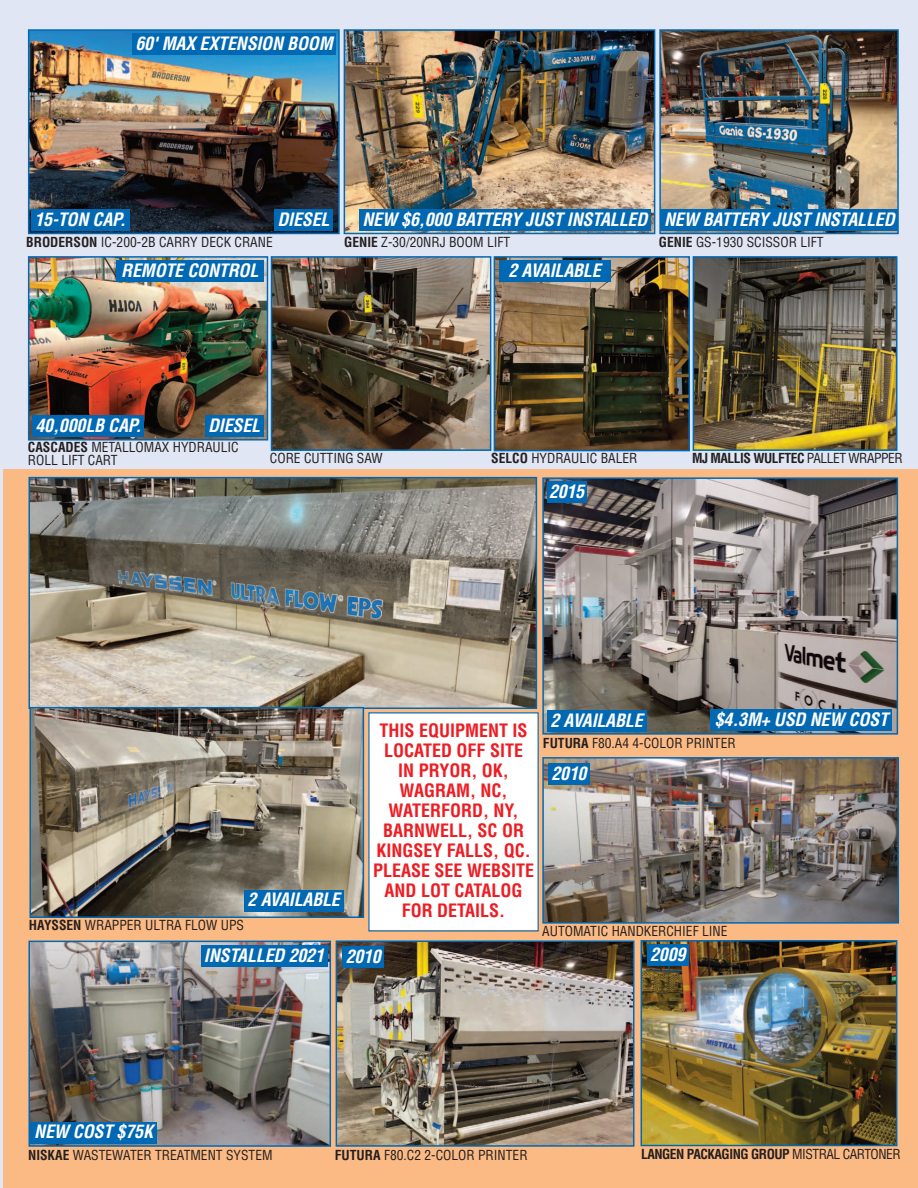
<style>
.page{position:relative;width:918px;height:1188px;background:#fff}
.page>*{position:absolute;margin:0;border:0;box-sizing:border-box;transform-origin:0 0}
.t1{font:italic 700 condensed 18px "Helvetica";letter-spacing:-.01em;color:#fff}
.t2{font:700 condensed 18px/20.1px "Helvetica";color:#ee1d23;text-align:center}
.t3{font:condensed 13.5px/13.2px "Helvetica";color:#231f20}
.t4{font:700 condensed 13.5px "Helvetica";letter-spacing:-.035em;color:#231f20}
.s1{font-weight:700}
.s2{font-weight:400}
</style>
<div class="page">
<div style="left:0;top:0;width:918px;height:489px;background:#e0e6f3"></div>
<div style="left:1px;top:470px;width:917px;height:718px;background:#fbba84"></div>
<hr style="left:0;top:1px;width:2px;height:1187px;background:#e0e6f3">
<img style="left:31px;top:32px;width:306px;height:199px">
<div style="left:28px;top:29px;width:312px;height:205px;border:2px solid #0168b3"></div>
<img style="left:31px;top:259px;width:234px;height:179px">
<div style="left:28px;top:256px;width:240px;height:185px;border:2px solid #0168b3"></div>
<img style="left:274px;top:259px;width:214px;height:189px">
<div style="left:271px;top:256px;width:220px;height:195px;border:2px solid #0168b3"></div>
<img style="left:497px;top:259px;width:190px;height:189px">
<div style="left:494px;top:256px;width:196px;height:195px;border:2px solid #0168b3"></div>
<img style="left:696px;top:259px;width:198px;height:189px">
<div style="left:693px;top:256px;width:204px;height:195px;border:2px solid #0168b3"></div>
<img style="left:31px;top:480px;width:503px;height:226px">
<div style="left:28px;top:477px;width:509px;height:232px;border:2px solid #0168b3"></div>
<img style="left:32px;top:710px;width:329px;height:205px">
<div style="left:29px;top:707px;width:335px;height:211px;border:2px solid #0168b3"></div>
<img style="left:339px;top:943px;width:292px;height:201px">
<div style="left:336px;top:940px;width:298px;height:207px;border:2px solid #0168b3"></div>
<img style="left:545px;top:480px;width:350px;height:252px">
<div style="left:542px;top:477px;width:356px;height:258px;border:2px solid #0168b3"></div>
<img style="left:31px;top:944px;width:297px;height:200px">
<div style="left:28px;top:941px;width:303px;height:206px;border:2px solid #0168b3"></div>
<img style="left:545px;top:760px;width:351px;height:161px">
<div style="left:542px;top:757px;width:357px;height:167px;border:2px solid #0168b3"></div>
<img style="left:644px;top:943px;width:250px;height:200px">
<div style="left:641px;top:940px;width:256px;height:206px;border:2px solid #0168b3"></div>
<img style="left:347px;top:32px;width:305px;height:199px">
<div style="left:344px;top:29px;width:311px;height:205px;border:2px solid #0168b3"></div>
<img style="left:662px;top:32px;width:234px;height:199px">
<div style="left:659px;top:29px;width:240px;height:205px;border:2px solid #0168b3"></div>
<div style="left:31px;top:209px;width:98px;height:21px;background:#0168b3"></div>
<div style="left:33px;top:416px;width:111px;height:21px;background:#0168b3"></div>
<div style="left:499px;top:261px;width:111px;height:21px;background:#0168b3"></div>
<div style="left:116px;top:261px;width:148px;height:21px;background:#0168b3"></div>
<div style="left:205px;top:416px;width:58px;height:21px;background:#0168b3"></div>
<div style="left:244px;top:890px;width:100px;height:21px;background:#0168b3"></div>
<div style="left:711px;top:710px;width:181px;height:21px;background:#0168b3"></div>
<div style="left:547px;top:711px;width:99px;height:21px;background:#0168b3"></div>
<div style="left:343px;top:947px;width:41px;height:21px;background:#0168b3"></div>
<div style="left:548px;top:763px;width:42px;height:21px;background:#0168b3"></div>
<div style="left:647px;top:944px;width:41px;height:22px;background:#0168b3"></div>
<div style="left:201px;top:945px;width:126px;height:21px;background:#0168b3"></div>
<div style="left:31px;top:1122px;width:126px;height:21px;background:#0168b3"></div>
<div style="left:547px;top:481px;width:39px;height:22px;background:#0168b3"></div>
<div style="left:274px;top:209px;width:59px;height:21px;background:#0168b3"></div>
<div style="left:359px;top:209px;width:292px;height:21px;background:#0168b3"></div>
<div style="left:660px;top:209px;width:238px;height:21px;background:#0168b3"></div>
<div style="left:132px;top:33px;width:204px;height:22px;background:#0168b3"></div>
<div style="left:370px;top:713px;width:168px;height:217px;background:#fff"></div>
<h1 class="t1" style="left:135px;top:36px;width:202px">60'MAX EXTENSION BOOM</h1>
<h1 class="t1" style="left:34px;top:212px;width:96px">15-TON CAP.</h1>
<h1 class="t1" style="left:277px;top:212px;width:57px">DIESEL</h1>
<h1 class="t1" style="left:362px;top:212px;width:537px">NEW $6,000 BATTERY JUST INSTALLED NEW BATTERY JUST INSTALLED</h1>
<p class="t3" style="left:26px;top:236px;width:248px"><span class="s1">BRODERSON</span> IC-200-2B CARRY DECK CRANE</p>
<p class="t3" style="left:344px;top:236px;width:168px"><span class="s1">GENIE</span> Z-30/20NRJ BOOM LIFT</p>
<p class="t3" style="left:659px;top:236px;width:166px"><span class="s1">GENIE</span> GS-1930 SCISSOR LIFT</p>
<h1 class="t1" style="left:121px;top:264px;width:142px">REMOTE CONTROL</h1>
<h1 class="t1" style="left:508px;top:264px;width:98px">2 AVAILABLE</h1>
<h1 class="t1" style="left:35px;top:419px;width:111px">40,000LB CAP.</h1>
<h1 class="t1" style="left:208px;top:419px;width:57px">DIESEL</h1>
<p class="t3" style="left:28px;top:442px;width:212px"><span class="s1">CASCADES</span> METALLOMAX HYDRAULIC<br>ROLL LIFT CART</p>
<p class="t3" style="left:270px;top:452px;width:114px">CORE CUTTING SAW</p>
<p class="t3" style="left:491px;top:452px;width:148px"><span class="s1">SELCO</span> HYDRAULIC BALER</p>
<p class="t4" style="left:692px;top:452px;width:212px">MJ MALLIS WULFTEC <span class="s2">PALLET WRAPPER</span></p>
<h1 class="t1" style="left:549px;top:485px;width:40px">2015</h1>
<h1 class="t1" style="left:248px;top:893px;width:98px">2 AVAILABLE</h1>
<p class="t3" style="left:29px;top:920px;width:217px"><span class="s1">HAYSSEN</span> WRAPPER ULTRA FLOW UPS</p>
<h1 class="t2" style="left:373px;top:721px;width:163px">THIS EQUIPMENT IS<br>LOCATED OFF SITE<br>IN PRYOR, OK,<br>WAGRAM, NC,<br>WATERFORD, NY,<br>BARNWELL, SC OR<br>KINGSEY FALLS, QC.<br>PLEASE SEE WEBSITE<br>AND LOT CATALOG<br>FOR DETAILS.</h1>
<h1 class="t1" style="left:550px;top:714px;width:98px">2 AVAILABLE</h1>
<h1 class="t1" style="left:715px;top:713px;width:178px">$4.3M+ USD NEW COST</h1>
<p class="t3" style="left:543px;top:738px;width:194px"><span class="s1">FUTURA</span> F80.A4 4-COLOR PRINTER</p>
<h1 class="t1" style="left:551px;top:766px;width:40px">2010</h1>
<p class="t3" style="left:542px;top:926px;width:187px">AUTOMATIC HANDKERCHIEF LINE</p>
<h1 class="t1" style="left:204px;top:948px;width:125px">INSTALLED 2021</h1>
<h1 class="t1" style="left:650px;top:948px;width:41px">2009</h1>
<h1 class="t1" style="left:346px;top:950px;width:40px">2010</h1>
<h1 class="t1" style="left:34px;top:1125px;width:120px">NEW COST $75K</h1>
<p class="t3" style="left:28px;top:1149px;width:246px"><span class="s1">NISKAE</span> WASTEWATER TREATMENT SYSTEM</p>
<p class="t3" style="left:335px;top:1149px;width:194px"><span class="s1">FUTURA</span> F80.C2 2-COLOR PRINTER</p>
<p class="t4" style="left:641px;top:1149px;width:261px">LANGEN PACKAGING GROUP <span class="s2">MISTRAL CARTONER</span></p>
</div>
